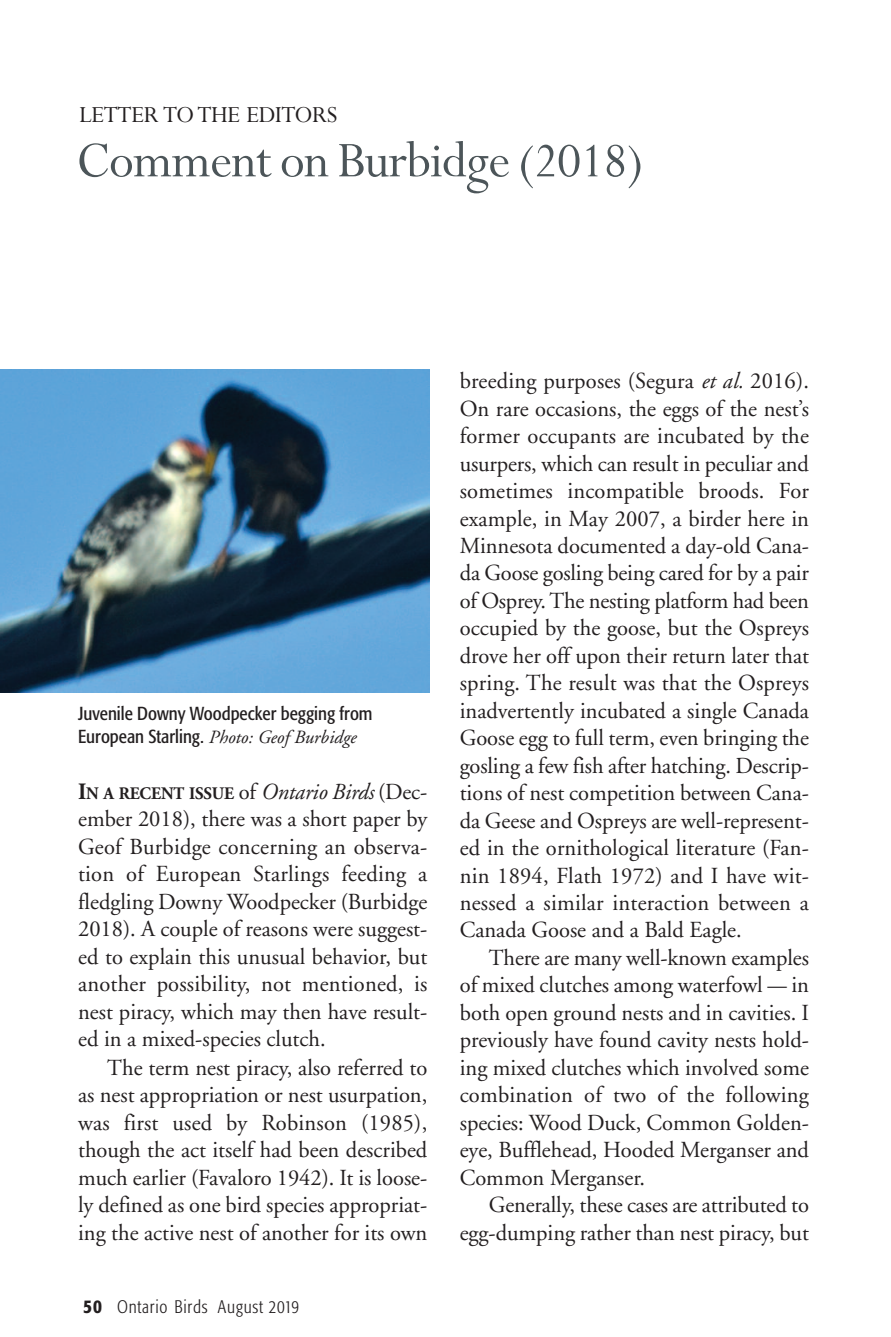
<style>
.page{position:relative;width:891px;height:1337px;background:#fff}
.page>*{position:absolute;margin:0;border:0;box-sizing:border-box;transform-origin:0 0}
.t1{font:56.25px "Perpetua";letter-spacing:-.015em;color:#4c5559}
.t2{font:25.88px "Perpetua";letter-spacing:-.015em;color:#231f20}
.t3{font:22.95px/27.4px "Adobe Garamond";color:#231f20;text-align:justify}
.t4{font:italic 18.68px "Adobe Garamond";color:#231f20}
.t5{font:condensed 18.68px "Formata";color:#231f20}
.t6{font:300 condensed 18px "Formata";letter-spacing:.045em;color:#231f20}
.t7{font:700 17.55px "Adobe Garamond";letter-spacing:-.005em;color:#231f20;scale:.96 1}
.s1{font-size:54px}
.s2{font-family:"Formata";font-style:normal;font-stretch:condensed}
.s3{font-size:23.4px}
.s4{font-weight:400;font-size:22.95px}
.s5{font-weight:400;font-style:italic;font-size:22.95px}
.s6{font-weight:500;font-size:19.12px}
.s7{font-style:italic}
</style>
<div class="page">
<img style="left:0;top:369px;width:429px;height:323px">
<p class="t2" style="left:79px;top:98px;width:260px">LETTER TOTHE EDITORS</p>
<h1 class="t1" style="left:76px;top:124px;width:569px">Comment on Burbidge <span class="s1">(2018)</span></h1>
<p class="t5" style="left:78px;top:705px;width:296px">Juvenile Downy Woodpecker begging from</p>
<p class="t4" style="left:78px;top:729px;width:279px"><span class="s2">European Starling.</span> Photo: Geof Burbidge</p>
<p class="t7" style="left:78px;top:786px;width:365px"><span class="s3">I</span>N A RECENT ISSUE <span class="s4">of</span> <span class="s5">Ontario Birds</span> <span class="s4">(Dec-</span></p>
<p class="t3" style="left:78px;top:807px;width:351px">ember 2018), there was a short paper by Geof Burbidge concerning an observa&shy;tion of European Starlings feeding a fledgling Downy Woodpecker (Burbidge 2018). A couple of reasons were suggest&shy;ed to explain this unusual behavior, but another possibility, not mentioned, is nest piracy, which may then have result&shy;ed in a mixed-species clutch.</p>
<p class="t3" style="left:78px;top:1055px;width:351px;text-indent:29px">The term nest piracy, also referred to as nest appropriation or nest usurpation, was first used by Robinson (1985), though the act itself had been described much earlier (Favaloro 1942). It is loose&shy;ly defined as one bird species appropriat&shy;ing the active nest of another for its own</p>
<p class="t6" style="left:83px;top:1299px;width:217px"><span class="s6">50</span> Ontario Birds August 2019</p>
<p class="t3" style="left:460px;top:369px;width:351px">breeding purposes (Segura <span class="s7">et al.</span> 2016).<br>On rare occasions, the eggs of the nest’s former occupants are incubated by the usurpers, which can result in peculiar and sometimes incompatible broods. For example, in May 2007, a birder here in Minnesota documented a day-old Cana&shy;da Goose gosling being cared for by a pair of Osprey. The nesting platform had been occupied by the goose, but the Ospreys drove her off upon their return later that spring. The result was that the Ospreys inadvertently incubated a single Canada Goose egg to full term, even bringing the gosling a few fish after hatching. Descrip&shy;tions of nest competition between Cana&shy;da Geese and Ospreys are well-represent&shy;ed in the ornithological literature (Fan&shy;nin 1894, Flath 1972) and I have wit&shy;nessed a similar interaction between a Canada Goose and a Bald Eagle.</p>
<p class="t3" style="left:460px;top:946px;width:351px;text-indent:29px">There are many well-known examples of mixed clutches among waterfowl — in both open ground nests and in cavities. I previously have found cavity nests hold&shy;ing mixed clutches which involved some combination of two of the following species: Wood Duck, Common Golden&shy;eye, Bufflehead, Hooded Merganser and Common Merganser.</p>
<p class="t3" style="left:460px;top:1193px;width:351px;text-align:right">Generally, these cases are attributed to egg-dumping rather than nest piracy, but</p>
</div>
